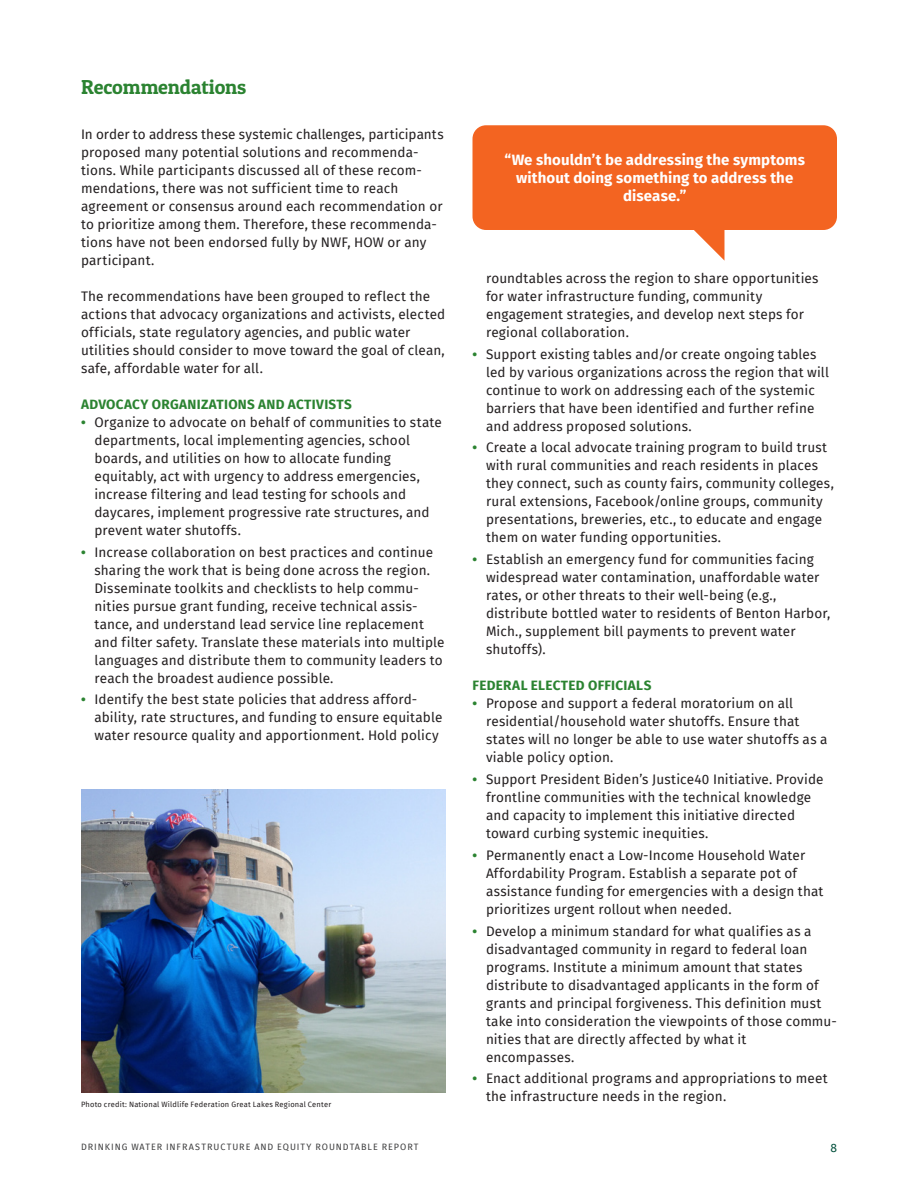
<style>
.page{position:relative;width:918px;height:1188px;background:#fff}
.page>*{position:absolute;margin:0;border:0;box-sizing:border-box;transform-origin:0 0}
.Header_1{font:20.25px "Patua One";letter-spacing:-.005em;color:#2b8331}
.Pull_quote_1{font:700 15px/18px "Fira Sans";letter-spacing:.005em;color:#fff;text-align:center}
.Body_1{font:13.5px/18px "Fira Sans";letter-spacing:.01em;color:#231f20}
.Header_2{font:700 13.5px "Fira Sans";letter-spacing:.02em;color:#2b8331}
.t1{font:12px "Fira Sans";color:#03503c}
.t2{font:9px "Fira Sans";letter-spacing:.105em;color:#3e3e3f}
.Caption_2_-_Green{font:7.5px "Fira Sans";letter-spacing:.025em;color:#231f20}
.s1{font-weight:700;color:#2b8331}
</style>
<div class="page">
<div style="left:472px;top:125px;width:365px;height:105px;background:#f36421;border-radius:14px"></div>
<svg style="left:694px;top:230px;width:30px;height:30px"></svg>
<img style="left:81px;top:790px;width:365px;height:303px">
<p class="Header_1" style="left:81px;top:74px;width:167px">Recommendations</p>
<p class="Body_1" style="left:81px;top:125px;width:364px">In order to address these systemic challenges, participants proposed many potential solutions and recommenda&shy;tions. While participants discussed all of these recom&shy;mendations, there was not sufficient time to reach agreement or consensus around each recommendation or to prioritize among them. Therefore, these recommenda&shy;tions have not been endorsed fully by NWF, HOW or any participant.</p>
<p class="Body_1" style="left:81px;top:287px;width:366px">The recommendations have been grouped to reflect the actions that advocacy organizations and activists, elected officials, state regulatory agencies, and public water utilities should consider to move toward the goal of clean, safe, affordable water for all.</p>
<p class="Header_2" style="left:81px;top:393px;width:272px">ADVOCACY ORGANIZATIONS AND ACTIVISTS</p>
<p class="Body_1" style="left:94px;top:413px;width:349px;text-indent:-14px"><span class="s1">•</span> Organize to advocate on behalf of communities to state departments, local implementing agencies, school boards, and utilities on how to allocate funding equitably, act with urgency to address emergencies, increase filtering and lead testing for schools and daycares, implement progressive rate structures, and prevent water shutoffs.</p>
<p class="Body_1" style="left:94px;top:543px;width:352px;text-indent:-14px"><span class="s1">•</span> Increase collaboration on best practices and continue sharing the work that is being done across the region.<br>Disseminate toolkits and checklists to help commu&shy;nities pursue grant funding, receive technical assis&shy;tance, and understand lead service line replacement and filter safety. Translate these materials into multiple languages and distribute them to community leaders to reach the broadest audience possible.</p>
<p class="Body_1" style="left:94px;top:690px;width:349px;text-indent:-14px"><span class="s1">•</span> Identify the best state policies that address afford&shy;ability, rate structures, and funding to ensure equitable water resource quality and apportionment. Hold policy</p>
<p class="Caption_2_-_Green" style="left:81px;top:1098px;width:252px">Photo credit: National Wildlife Federation Great Lakes Regional Center</p>
<p class="Pull_quote_1" style="left:505px;top:150px;width:302px">“We shouldn’t be addressing the symptoms without doing something to address the disease.”</p>
<p class="Body_1" style="left:486px;top:269px;width:334px">roundtables across the region to share opportunities for water infrastructure funding, community engagement strategies, and develop next steps for regional collaboration.</p>
<p class="Body_1" style="left:486px;top:345px;width:344px;text-indent:-14px"><span class="s1">•</span> Support existing tables and/or create ongoing tables led by various organizations across the region that will continue to work on addressing each of the systemic barriers that have been identified and further refine and address proposed solutions.</p>
<p class="Body_1" style="left:486px;top:438px;width:349px;text-indent:-14px"><span class="s1">•</span> Create a local advocate training program to build trust with rural communities and reach residents in places they connect, such as county fairs, community colleges, rural extensions, Facebook/online groups, community presentations, breweries, etc., to educate and engage them on water funding opportunities.</p>
<p class="Body_1" style="left:486px;top:550px;width:346px;text-indent:-14px"><span class="s1">•</span> Establish an emergency fund for communities facing widespread water contamination, unaffordable water rates, or other threats to their well-being (e.g., distribute bottled water to residents of Benton Harbor, Mich., supplement bill payments to prevent water shutoffs).</p>
<p class="Header_2" style="left:473px;top:674px;width:180px">FEDERAL ELECTED OFFICIALS</p>
<p class="Body_1" style="left:486px;top:694px;width:343px;text-indent:-14px"><span class="s1">•</span> Propose and support a federal moratorium on all residential/household water shutoffs. Ensure that states will no longer be able to use water shutoffs as a viable policy option.</p>
<p class="Body_1" style="left:486px;top:770px;width:339px;text-indent:-14px"><span class="s1">•</span> Support President Biden’s Justice40 Initiative. Provide frontline communities with the technical knowledge and capacity to implement this initiative directed toward curbing systemic inequities.</p>
<p class="Body_1" style="left:486px;top:846px;width:339px;text-indent:-14px"><span class="s1">•</span> Permanently enact a Low-Income Household Water Affordability Program. Establish a separate pot of assistance funding for emergencies with a design that prioritizes urgent rollout when needed.</p>
<p class="Body_1" style="left:486px;top:922px;width:352px;text-indent:-14px"><span class="s1">•</span> Develop a minimum standard for what qualifies as a disadvantaged community in regard to federal loan programs. Institute a minimum amount that states distribute to disadvantaged applicants in the form of grants and principal forgiveness. This definition must take into consideration the viewpoints of those commu&shy;nities that are directly affected by what it encompasses.</p>
<p class="Body_1" style="left:486px;top:1069px;width:343px;text-indent:-14px"><span class="s1">•</span> Enact additional programs and appropriations to meet the infrastructure needs in the region.</p>
<p class="t2" style="left:81px;top:1140px;width:339px">DRINKING WATER INFRASTRUCTURE AND EQUITY ROUNDTABLE REPORT</p>
<p class="t1" style="left:830px;top:1138px;width:8px">8</p>
</div>
